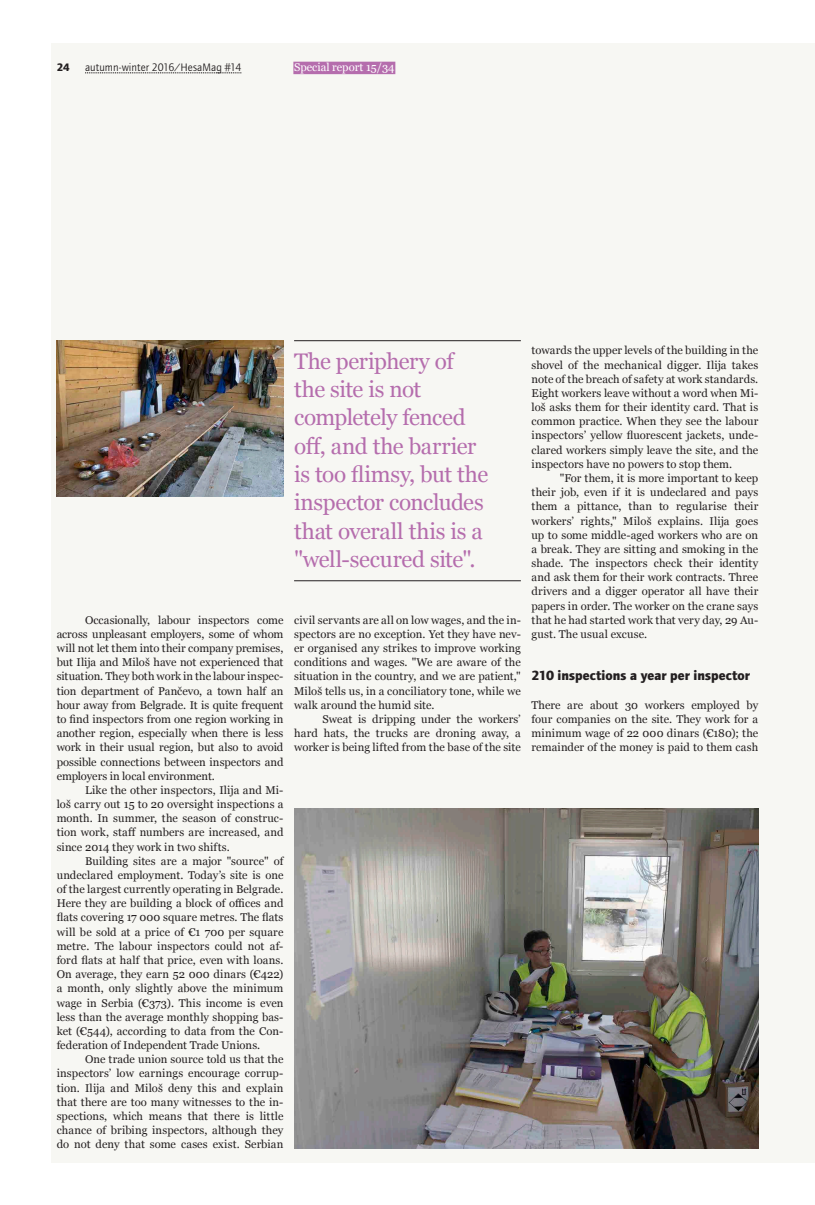
<style>
.page{position:relative;width:815px;height:1205px;background:#fff}
.page>*{position:absolute;margin:0;border:0;box-sizing:border-box;transform-origin:0 0}
.HM___Exergue{font:22.5px/28.4px "Georgia";letter-spacing:-.02em;color:#b56dad}
.HM___Titre_5_Bold{font:13.75px "etui Foundry Journal bold";color:#231f20}
.HM___Body_G_9__Just{font:11.25px/14.1px "Georgia";letter-spacing:.005em;color:#231f20;text-align:justify}
.t1{font:11.25px "etui Foundry Journal book";letter-spacing:.005em;color:#231f20}
.HM___Rubrique{font:11.25px "Georgia";color:#fff}
.t2{font:11.25px "etui Foundry Journal bold";color:#231f20}
</style>
<div class="page">
<div style="left:51px;top:43px;width:764px;height:1119px;background:#f7f7f3"></div>
<svg style="left:85px;top:73px;width:156px;height:1px"></svg>
<hr style="left:294px;top:580px;width:227px;height:1px;background:#231f20">
<hr style="left:294px;top:340px;width:227px;height:1px;background:#231f20">
<img style="left:57px;top:340px;width:226px;height:156px">
<div style="left:293px;top:62px;width:102px;height:12px;background:#b56dad"></div>
<img style="left:294px;top:808px;width:464px;height:340px">
<p class="t2" style="left:57px;top:60px;width:15px">24</p>
<p class="t1" style="left:85px;top:61px;width:158px">autumn-winter 2016/HesaMag #14</p>
<p class="HM___Rubrique" style="left:294px;top:59px;width:102px">Special report 15/34</p>
<p class="HM___Exergue" style="left:294px;top:346px;width:196px">The periphery of the site is not completely fenced off, and the barrier is too flimsy, but the inspector concludes that overall this is a "well-secured site".</p>
<p class="HM___Body_G_9__Just" style="left:57px;top:612px;width:228px;text-indent:28px">Occasionally, labour inspectors come across unpleasant employers, some of whom will not let them into their company premises, but Ilija and Miloš have not experienced that situation. They both work in the labour inspec&shy;tion department of Pančevo, a town half an hour away from Belgrade. It is quite frequent to find inspectors from one region working in another region, especially when there is less work in their usual region, but also to avoid possible connections between inspectors and employers in local environment.</p>
<p class="HM___Body_G_9__Just" style="left:57px;top:782px;width:228px;text-indent:28px">Like the other inspectors, Ilija and Mi&shy;loš carry out 15 to 20 oversight inspections a month. In summer, the season of construc&shy;tion work, staff numbers are increased, and since 2014 they work in two shifts.</p>
<p class="HM___Body_G_9__Just" style="left:57px;top:853px;width:228px;text-indent:28px">Building sites are a major "source" of undeclared employment. Today’s site is one of the largest currently operating in Belgrade.<br>Here they are building a block of offices and flats covering 17 000 square metres. The flats will be sold at a price of €1 700 per square metre. The labour inspectors could not af&shy;ford flats at half that price, even with loans.<br>On average, they earn 52 000 dinars (€422) a month, only slightly above the minimum wage in Serbia (€373). This income is even less than the average monthly shopping bas&shy;ket (€544), according to data from the Con&shy;federation of Independent Trade Unions.</p>
<p class="HM___Body_G_9__Just" style="left:57px;top:1052px;width:228px;text-indent:28px">One trade union source told us that the inspectors’ low earnings encourage corrup&shy;tion. Ilija and Miloš deny this and explain that there are too many witnesses to the in&shy;spections, which means that there is little chance of bribing inspectors, although they do not deny that some cases exist. Serbian</p>
<p class="HM___Body_G_9__Just" style="left:294px;top:612px;width:228px">civil servants are all on low wages, and the in&shy;spectors are no exception. Yet they have nev&shy;er organised any strikes to improve working conditions and wages. "We are aware of the situation in the country, and we are patient," Miloš tells us, in a conciliatory tone, while we walk around the humid site.</p>
<p class="HM___Body_G_9__Just" style="left:294px;top:711px;width:228px;text-indent:28px">Sweat is dripping under the workers’ hard hats, the trucks are droning away, a worker is being lifted from the base of the site</p>
<p class="HM___Body_G_9__Just" style="left:531px;top:343px;width:228px">towards the upper levels of the building in the shovel of the mechanical digger. Ilija takes note of the breach of safety at work standards.<br>Eight workers leave without a word when Mi&shy;loš asks them for their identity card. That is common practice. When they see the labour inspectors’ yellow fluorescent jackets, unde&shy;clared workers simply leave the site, and the inspectors have no powers to stop them.</p>
<p class="HM___Body_G_9__Just" style="left:531px;top:470px;width:228px;text-indent:28px">"For them, it is more important to keep their job, even if it is undeclared and pays them a pittance, than to regularise their workers’ rights," Miloš explains. Ilija goes up to some middle-aged workers who are on a break. They are sitting and smoking in the shade. The inspectors check their identity and ask them for their work contracts. Three drivers and a digger operator all have their papers in order. The worker on the crane says that he had started work that very day, 29 Au&shy;gust. The usual excuse.</p>
<p class="HM___Titre_5_Bold" style="left:531px;top:668px;width:220px">210 inspections a year per inspector</p>
<p class="HM___Body_G_9__Just" style="left:531px;top:697px;width:228px">There are about 30 workers employed by four companies on the site. They work for a minimum wage of 22 000 dinars (€180); the remainder of the money is paid to them cash</p>
</div>
